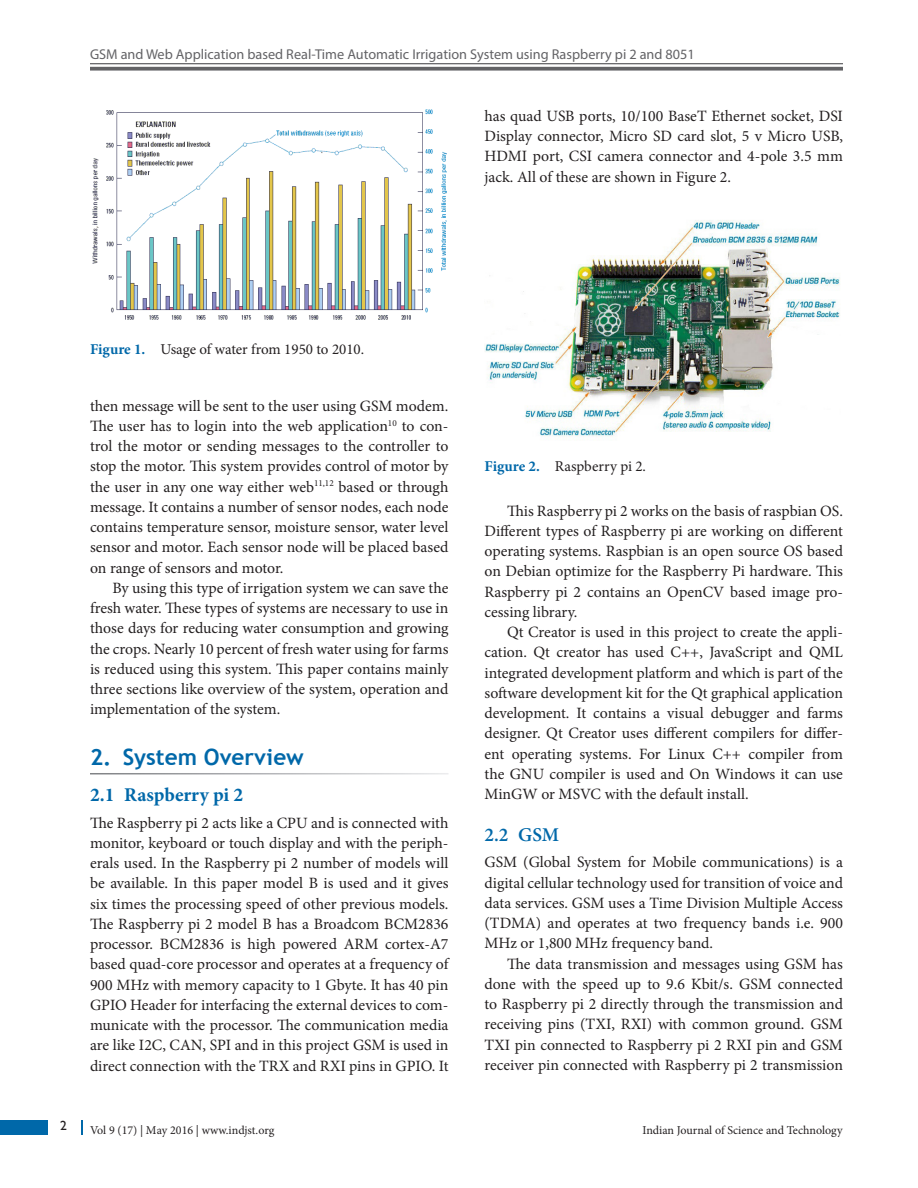
<style>
.page{position:relative;width:918px;height:1188px;background:#fff}
.page>*{position:absolute;margin:0;border:0;box-sizing:border-box;transform-origin:0 0}
.t1{font:700 22.5px "Trebuchet MS";color:#0068a9}
.Text{font:700 19.5px "Minion Pro";color:#0068a9}
.Text_Ind{font:600 19.5px "Minion Pro";color:#0068a9}
.Text_Ind-2{font:15.75px "Minion Pro";color:#231f20}
.Text-2{font:15.75px/20.2px "Minion Pro";color:#231f20;text-align:justify}
.Fig_cap{font:15px "Minion Pro";color:#231f20}
.Text_Ind-3{font:15px "Minion Pro";color:#231f20}
.t2{font:14.25px "Myriad Pro";color:#636366}
.Paragraph_Style_1{font:13.5px "Gill Sans Std";color:#231f20}
.t3{font:12px "Minion Pro";color:#231f20}
.s1{font-weight:700;color:#0068a9}
</style>
<div class="page">
<hr style="left:90px;top:63px;width:753px;height:1px;background:#636366">
<svg style="left:90px;top:67px;width:753px;height:4px;background:#737376"></svg>
<div style="left:0;top:1120px;width:47px;height:15px;background:#0068a9"></div>
<svg style="left:81px;top:1120px;width:1px;height:15px"></svg>
<img style="left:485px;top:220px;width:355px;height:217px">
<img style="left:92px;top:110px;width:354px;height:210px">
<p class="t2" style="left:90px;top:45px;width:606px">GSM and Web Application based Real-Time Automatic Irrigation System using Raspberry pi 2 and 8051</p>
<p class="Text-2" style="left:484px;top:106px;width:360px">has quad USB ports, 10/100 BaseT Ethernet socket, DSI Display connector, Micro SD card slot, 5 v Micro USB, HDMI port, CSI camera connector and 4-pole 3.5 mm jack. All of these are shown in Figure 2.</p>
<p class="Paragraph_Style_1" style="left:60px;top:1118px;width:8px">2</p>
<p class="Fig_cap" style="left:90px;top:339px;width:276px"><span class="s1">Figure 1.</span> Usage of water from 1950 to 2010.</p>
<p class="Text_Ind-2" style="left:90px;top:395px;width:360px">then message will be sent to the user using GSM modem.</p>
<p class="Text_Ind-2" style="left:90px;top:415px;width:360px">The user has to login into the web application<sup>10</sup> to con-</p>
<p class="Text_Ind-2" style="left:90px;top:436px;width:360px">trol the motor or sending messages to the controller to</p>
<p class="Text_Ind-2" style="left:90px;top:456px;width:360px">stop the motor. This system provides control of motor by</p>
<p class="Text_Ind-2" style="left:90px;top:476px;width:360px">the user in any one way either web<sup>11,12</sup> based or through</p>
<p class="Text_Ind-2" style="left:90px;top:496px;width:360px">message. It contains a number of sensor nodes, each node</p>
<p class="Text_Ind-2" style="left:90px;top:517px;width:360px">contains temperature sensor, moisture sensor, water level</p>
<p class="Text_Ind-2" style="left:90px;top:537px;width:360px">sensor and motor. Each sensor node will be placed based</p>
<p class="Text_Ind-2" style="left:90px;top:557px;width:195px">on range of sensors and motor.</p>
<p class="Text_Ind-2" style="left:112px;top:577px;width:337px">By using this type of irrigation system we can save the</p>
<p class="Text_Ind-2" style="left:90px;top:598px;width:360px">fresh water. These types of systems are necessary to use in</p>
<p class="Text_Ind-2" style="left:90px;top:618px;width:360px">those days for reducing water consumption and growing</p>
<p class="Text_Ind-2" style="left:90px;top:638px;width:360px">the crops. Nearly 10 percent of fresh water using for farms</p>
<p class="Text_Ind-2" style="left:90px;top:658px;width:360px">is reduced using this system. This paper contains mainly</p>
<p class="Text_Ind-2" style="left:90px;top:679px;width:360px">three sections like overview of the system, operation and</p>
<p class="Text_Ind-2" style="left:90px;top:699px;width:192px">implementation of the system.</p>
<h1 class="t1" style="left:90px;top:743px;width:215px">2. System Overview</h1>
<p class="Text" style="left:90px;top:782px;width:155px">2.1 Raspberry pi 2</p>
<p class="Text-2" style="left:90px;top:813px;width:360px">The Raspberry pi 2 acts like a CPU and is connected with monitor, keyboard or touch display and with the periph&shy;erals used. In the Raspberry pi 2 number of models will be available. In this paper model B is used and it gives six times the processing speed of other previous models.<br>The Raspberry pi 2 model B has a Broadcom BCM2836 processor. BCM2836 is high powered ARM cortex-A7 based quad-core processor and operates at a frequency of 900 MHz with memory capacity to 1 Gbyte. It has 40 pin GPIO Header for interfacing the external devices to com&shy;municate with the processor. The communication media are like I2C, CAN, SPI and in this project GSM is used in direct connection with the TRX and RXI pins in GPIO. It</p>
<p class="Text_Ind-3" style="left:484px;top:456px;width:163px"><span class="s1">Figure 2.</span> Raspberry pi 2.</p>
<p class="Text_Ind-2" style="left:507px;top:500px;width:338px">This Raspberry pi 2 works on the basis of raspbian OS.</p>
<p class="Text_Ind-2" style="left:484px;top:520px;width:360px">Different types of Raspberry pi are working on different</p>
<p class="Text_Ind-2" style="left:484px;top:541px;width:360px">operating systems. Raspbian is an open source OS based</p>
<p class="Text_Ind-2" style="left:484px;top:561px;width:360px">on Debian optimize for the Raspberry Pi hardware. This</p>
<p class="Text_Ind-2" style="left:484px;top:581px;width:360px">Raspberry pi 2 contains an OpenCV based image pro-</p>
<p class="Text_Ind-2" style="left:484px;top:601px;width:95px">cessing library.</p>
<p class="Text_Ind-2" style="left:507px;top:622px;width:337px">Qt Creator is used in this project to create the appli-</p>
<p class="Text_Ind-2" style="left:484px;top:642px;width:360px">cation. Qt creator has used C++, JavaScript and QML</p>
<p class="Text_Ind-2" style="left:484px;top:662px;width:360px">integrated development platform and which is part of the</p>
<p class="Text_Ind-2" style="left:484px;top:682px;width:360px">software development kit for the Qt graphical application</p>
<p class="Text_Ind-2" style="left:484px;top:703px;width:360px">development. It contains a visual debugger and farms</p>
<p class="Text_Ind-2" style="left:484px;top:723px;width:360px">designer. Qt Creator uses different compilers for differ-</p>
<p class="Text_Ind-2" style="left:484px;top:743px;width:360px">ent operating systems. For Linux C++ compiler from</p>
<p class="Text_Ind-2" style="left:484px;top:763px;width:360px">the GNU compiler is used and On Windows it can use</p>
<p class="Text_Ind-2" style="left:484px;top:784px;width:266px">MinGW or MSVC with the default install.</p>
<p class="Text_Ind" style="left:484px;top:821px;width:76px">2.2 GSM</p>
<p class="Text_Ind-2" style="left:484px;top:852px;width:360px">GSM (Global System for Mobile communications) is a</p>
<p class="Text_Ind-2" style="left:484px;top:872px;width:360px">digital cellular technology used for transition of voice and</p>
<p class="Text_Ind-2" style="left:484px;top:892px;width:360px">data services. GSM uses a Time Division Multiple Access</p>
<p class="Text_Ind-2" style="left:484px;top:913px;width:360px">(TDMA) and operates at two frequency bands i.e. 900</p>
<p class="Text_Ind-2" style="left:484px;top:933px;width:230px">MHz or 1,800 MHz frequency band.</p>
<p class="Text_Ind-2" style="left:507px;top:953px;width:337px">The data transmission and messages using GSM has</p>
<p class="Text_Ind-2" style="left:484px;top:973px;width:360px">done with the speed up to 9.6 Kbit/s. GSM connected</p>
<p class="Text_Ind-2" style="left:484px;top:994px;width:360px">to Raspberry pi 2 directly through the transmission and</p>
<p class="Text_Ind-2" style="left:484px;top:1014px;width:360px">receiving pins (TXI, RXI) with common ground. GSM</p>
<p class="Text_Ind-2" style="left:484px;top:1034px;width:360px">TXI pin connected to Raspberry pi 2 RXI pin and GSM</p>
<p class="Text_Ind-2" style="left:484px;top:1054px;width:360px">receiver pin connected with Raspberry pi 2 transmission</p>
<p class="t3" style="left:90px;top:1123px;width:186px">Vol 9 (17) | May 2016 | www.indjst.org</p>
<p class="t3" style="left:642px;top:1123px;width:202px">Indian Journal of Science and Technology</p>
</div>
